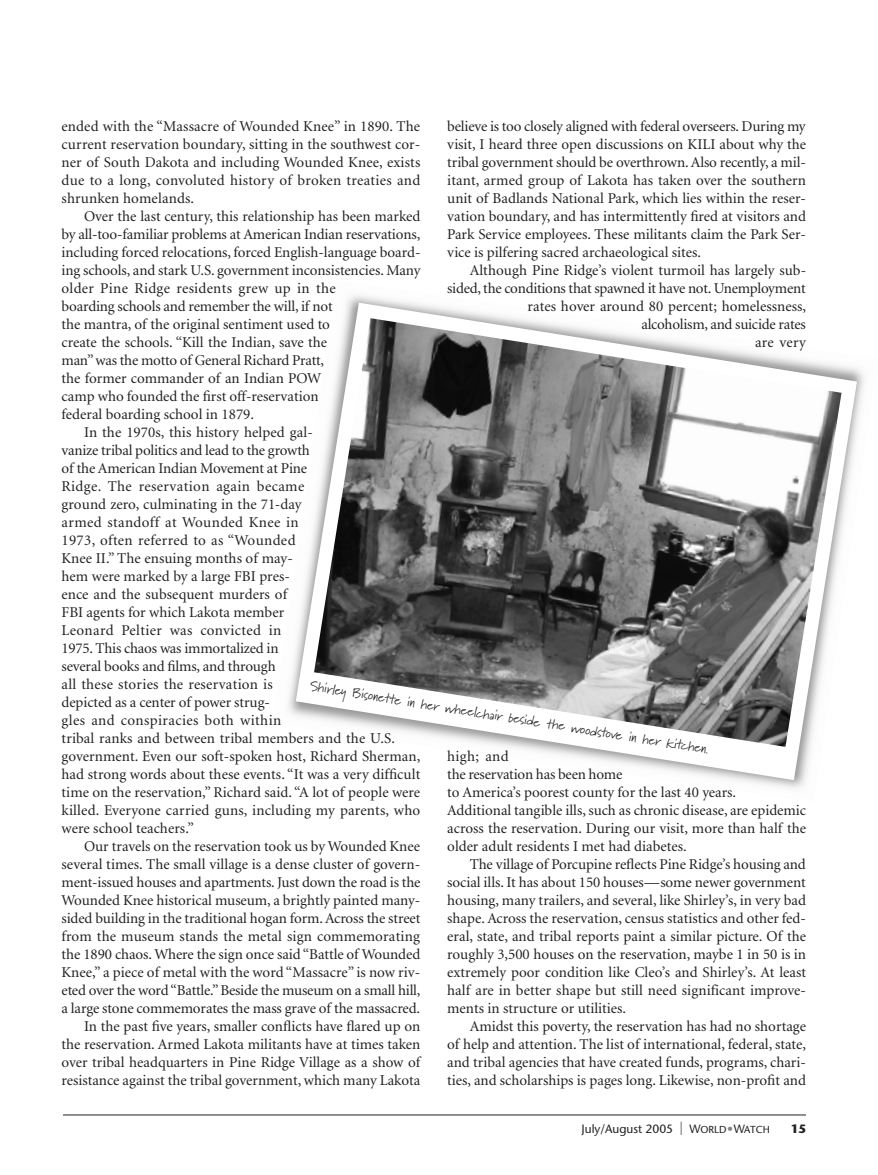
<style>
.page{position:relative;width:878px;height:1175px;background:#fff}
.page>*{position:absolute;margin:0;border:0;box-sizing:border-box;transform-origin:0 0}
.t1{font:15px/18px "Minion";color:#231f20;text-align:justify}
.t2{font:15px "Minion";letter-spacing:.025em;color:#231f20}
.t3{font:15px "Minion";letter-spacing:.02em;color:#231f20}
.t4{font:13.5px "Marydale";color:#231f20}
.t5{font:12px "Stone Sans";color:#231f20}
.t6{font:700 12px "Stone Sans";color:#231f20}
.s1{font-size:18px}
.s2{font-size:10.2px}
.s3{color:#808285}
</style>
<div class="page">
<hr style="left:63px;top:1114px;width:743px;height:1px;background:#231f20">
<svg style="left:296px;top:303px;width:561px;height:477px"></svg>
<img style="left:314px;top:318px;width:527px;height:429px">
<p class="t1" style="left:62px;top:118px;width:360px">ended with the “Massacre of Wounded Knee” in 1890. The current reservation boundary, sitting in the southwest cor&shy;ner of South Dakota and including Wounded Knee, exists due to a long, convoluted history of broken treaties and shrunken homelands.</p>
<p class="t1" style="left:84px;top:208px;width:338px">Over the last century, this relationship has been marked</p>
<p class="t1" style="left:62px;top:226px;width:360px">by all-too-familiar problems at American Indian reservations,</p>
<p class="t1" style="left:62px;top:244px;width:360px">including forced relocations, forced English-language board-</p>
<p class="t1" style="left:62px;top:262px;width:360px">ing schools, and stark U.S. government inconsistencies. Many</p>
<p class="t3" style="left:62px;top:282px;width:276px">older Pine Ridge residents grew up in the</p>
<p class="t1" style="left:62px;top:298px;width:273px">boarding schools and remember the will, if not</p>
<p class="t1" style="left:62px;top:316px;width:270px">the mantra, of the original sentiment used to</p>
<p class="t1" style="left:62px;top:334px;width:267px">create the schools. “Kill the Indian, save the</p>
<p class="t1" style="left:62px;top:352px;width:264px">man” was the motto of General Richard Pratt,</p>
<p class="t1" style="left:62px;top:370px;width:261px">the former commander of an Indian POW</p>
<p class="t1" style="left:62px;top:388px;width:258px">camp who founded the first off-reservation</p>
<p class="t1" style="left:62px;top:406px;width:194px">federal boarding school in 1879.</p>
<p class="t1" style="left:84px;top:424px;width:230px">In the 1970s, this history helped gal-</p>
<p class="t1" style="left:62px;top:442px;width:250px">vanize tribal politics and lead to the growth</p>
<p class="t1" style="left:62px;top:460px;width:247px">of the American Indian Movement at Pine</p>
<p class="t2" style="left:62px;top:480px;width:244px">Ridge. The reservation again became</p>
<p class="t1" style="left:62px;top:496px;width:241px">ground zero, culminating in the 71-day</p>
<p class="t2" style="left:62px;top:516px;width:238px">armed standoff at Wounded Knee in</p>
<p class="t2" style="left:62px;top:534px;width:235px">1973, often referred to as “Wounded</p>
<p class="t1" style="left:62px;top:550px;width:233px">Knee II.” The ensuing months of may-</p>
<p class="t1" style="left:62px;top:568px;width:230px">hem were marked by a large FBI pres-</p>
<p class="t1" style="left:62px;top:586px;width:227px">ence and the subsequent murders of</p>
<p class="t1" style="left:62px;top:604px;width:224px">FBI agents for which Lakota member</p>
<p class="t2" style="left:62px;top:624px;width:221px">Leonard Peltier was convicted in</p>
<p class="t1" style="left:62px;top:640px;width:218px">1975. This chaos was immortalized in</p>
<p class="t1" style="left:62px;top:658px;width:216px">several books and films, and through</p>
<p class="t3" style="left:62px;top:678px;width:213px">all these stories the reservation is</p>
<p class="t1" style="left:62px;top:694px;width:210px">depicted as a center of power strug-</p>
<p class="t2" style="left:62px;top:714px;width:221px">gles and conspiracies both within</p>
<p class="t1" style="left:62px;top:730px;width:335px">tribal ranks and between tribal members and the U.S.</p>
<p class="t1" style="left:62px;top:748px;width:360px">government. Even our soft-spoken host, Richard Sherman,</p>
<p class="t1" style="left:62px;top:766px;width:360px">had strong words about these events. “It was a very difficult</p>
<p class="t1" style="left:62px;top:784px;width:360px">time on the reservation,” Richard said. “A lot of people were</p>
<p class="t1" style="left:62px;top:802px;width:360px">killed. Everyone carried guns, including my parents, who</p>
<p class="t1" style="left:62px;top:820px;width:134px">were school teachers.”</p>
<p class="t1" style="left:84px;top:838px;width:337px">Our travels on the reservation took us by Wounded Knee</p>
<p class="t1" style="left:62px;top:856px;width:360px">several times. The small village is a dense cluster of govern-</p>
<p class="t1" style="left:62px;top:874px;width:360px">ment-issued houses and apartments. Just down the road is the</p>
<p class="t1" style="left:62px;top:892px;width:360px">Wounded Knee historical museum, a brightly painted many-</p>
<p class="t1" style="left:62px;top:910px;width:360px">sided building in the traditional hogan form. Across the street</p>
<p class="t1" style="left:62px;top:928px;width:360px">from the museum stands the metal sign commemorating</p>
<p class="t1" style="left:62px;top:946px;width:360px">the 1890 chaos. Where the sign once said “Battle of Wounded</p>
<p class="t1" style="left:62px;top:964px;width:360px">Knee,” a piece of metal with the word “Massacre” is now riv-</p>
<p class="t1" style="left:62px;top:982px;width:360px">eted over the word “Battle.” Beside the museum on a small hill,</p>
<p class="t1" style="left:62px;top:1000px;width:360px">a large stone commemorates the mass grave of the massacred.</p>
<p class="t1" style="left:84px;top:1018px;width:338px">In the past five years, smaller conflicts have flared up on</p>
<p class="t1" style="left:62px;top:1036px;width:360px">the reservation. Armed Lakota militants have at times taken</p>
<p class="t1" style="left:62px;top:1054px;width:360px">over tribal headquarters in Pine Ridge Village as a show of</p>
<p class="t1" style="left:62px;top:1072px;width:360px">resistance against the tribal government, which many Lakota</p>
<p class="t1" style="left:447px;top:118px;width:360px">believe is too closely aligned with federal overseers. During my visit, I heard three open discussions on KILI about why the tribal government should be overthrown. Also recently, a mil&shy;itant, armed group of Lakota has taken over the southern unit of Badlands National Park, which lies within the reser&shy;vation boundary, and has intermittently fired at visitors and Park Service employees. These militants claim the Park Ser&shy;vice is pilfering sacred archaeological sites.</p>
<p class="t1" style="left:447px;top:262px;width:360px;text-align:right">Although Pine Ridge’s violent turmoil has largely sub&shy;sided, the conditions that spawned it have not. Unemployment rates hover around 80 percent; homelessness,<br>alcoholism, and suicide rates<br>are very</p>
<p class="t4" style="left:312px;top:678px;width:405px;rotate:9deg">Shirley Bisonette in her wheelchair beside the woodstove in her kitchen.</p>
<p class="t1" style="left:447px;top:748px;width:360px;text-align:left">high; and<br>the reservation has been home<br>to America’s poorest county for the last 40 years.<br>Additional tangible ills, such as chronic disease, are epidemic across the reservation. During our visit, more than half the older adult residents I met had diabetes.</p>
<p class="t1" style="left:447px;top:856px;width:360px;text-indent:22px">The village of Porcupine reflects Pine Ridge’s housing and social ills. It has about 150 houses—some newer government housing, many trailers, and several, like Shirley’s, in very bad shape. Across the reservation, census statistics and other fed&shy;eral, state, and tribal reports paint a similar picture. Of the roughly 3,500 houses on the reservation, maybe 1 in 50 is in extremely poor condition like Cleo’s and Shirley’s. At least half are in better shape but still need significant improve&shy;ments in structure or utilities.</p>
<p class="t1" style="left:447px;top:1018px;width:360px;text-indent:22px">Amidst this poverty, the reservation has had no shortage of help and attention. The list of international, federal, state, and tribal agencies that have created funds, programs, chari&shy;ties, and scholarships is pages long. Likewise, non-profit and</p>
<p class="t5" style="left:581px;top:1123px;width:190px">July/August 2005 <span class="s1">|</span> W<span class="s2">ORLD</span><span class="s3">•</span>W<span class="s2">ATCH</span></p>
<p class="t6" style="left:790px;top:1123px;width:17px">15</p>
</div>
